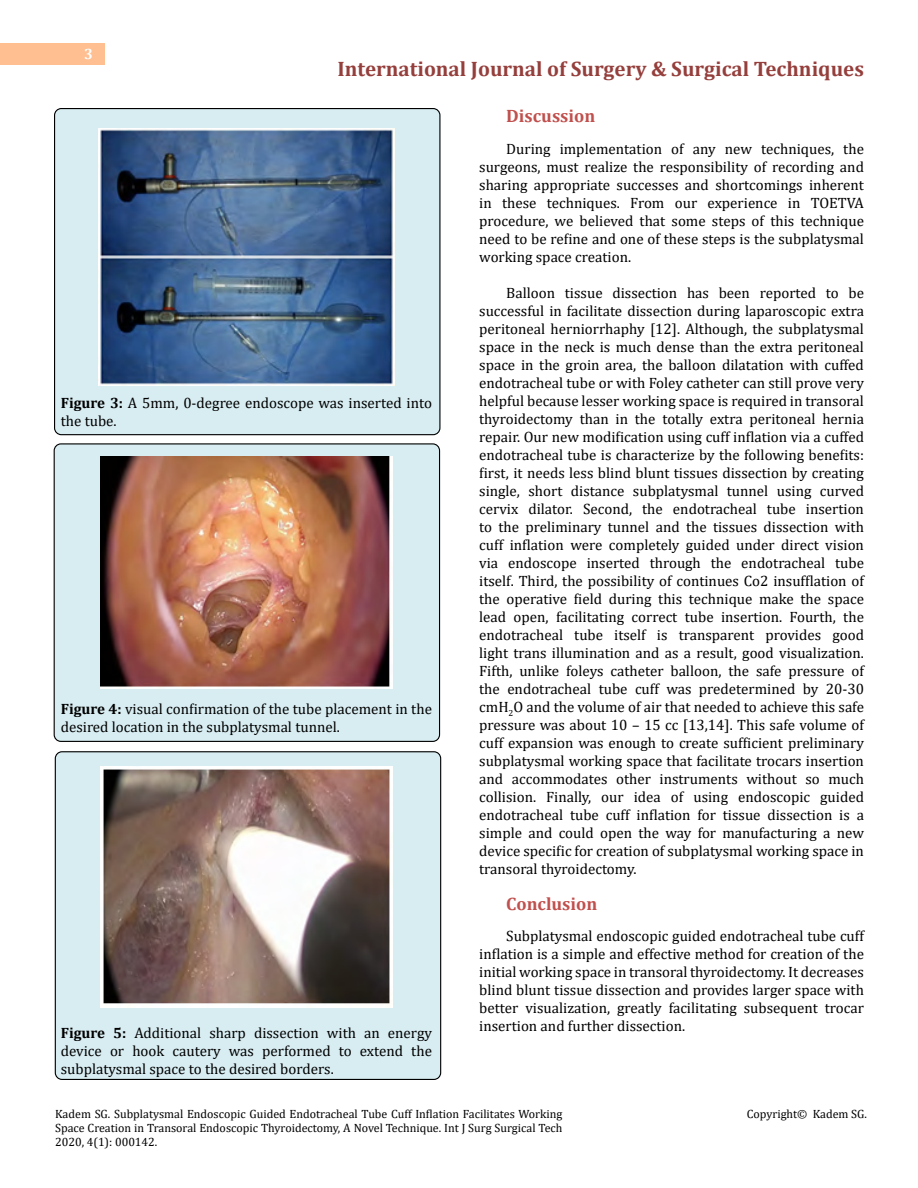
<style>
.page{position:relative;width:918px;height:1188px;background:#fff}
.page>*{position:absolute;margin:0;border:0;box-sizing:border-box;transform-origin:0 0}
.t1{font:700 21px "Cambria";color:#953f3c}
.t2{font:700 18px "Cambria";color:#c0504d}
.t3{font:15px/18px "Cambria";color:#000;text-align:justify}
.t4{font:700 15px "Cambria";color:#fff}
.t5{font:12px/14.4px "Cambria";color:#000;text-align:justify}
.s1{font-weight:700}
</style>
<div class="page">
<div style="left:0;top:43px;width:105px;height:21px;background:#ffbf91"></div>
<div style="left:55px;top:752px;width:386px;height:327px;background:#d8edf2;border-radius:7px"></div>
<div style="left:55px;top:751px;width:386px;height:329px;border:1px solid #000;border-radius:7px"></div>
<div style="left:54px;top:444px;width:386px;height:297px;background:#d8edf2;border-radius:7px"></div>
<div style="left:54px;top:443px;width:386px;height:299px;border:1px solid #000;border-radius:7px"></div>
<div style="left:55px;top:109px;width:385px;height:326px;background:#d8edf2;border-radius:7px"></div>
<div style="left:54px;top:108px;width:386px;height:327px;border:1px solid #000;border-radius:7px"></div>
<img style="left:98px;top:129px;width:297px;height:257px">
<img style="left:101px;top:457px;width:291px;height:231px">
<img style="left:100px;top:766px;width:292px;height:242px">
<p class="t4" style="left:84px;top:44px;width:10px">3</p>
<h1 class="t1" style="left:338px;top:54px;width:528px">International Journal of Surgery &amp; Surgical Techniques</h1>
<p class="t3" style="left:61px;top:393px;width:373px"><span class="s1">Figure 3:</span> A 5mm, 0-degree endoscope was inserted into the tube.</p>
<p class="t3" style="left:61px;top:699px;width:373px"><span class="s1">Figure 4:</span> visual confirmation of the tube placement in the desired location in the subplatysmal tunnel.</p>
<p class="t3" style="left:61px;top:1023px;width:373px"><span class="s1">Figure 5:</span> Additional sharp dissection with an energy device or hook cautery was performed to extend the subplatysmal space to the desired borders.</p>
<p class="t2" style="left:506px;top:103px;width:91px">Discussion</p>
<p class="t3" style="left:479px;top:139px;width:386px;text-indent:27px">During implementation of any new techniques, the surgeons, must realize the responsibility of recording and sharing appropriate successes and shortcomings inherent in these techniques. From our experience in TOETVA procedure, we believed that some steps of this technique need to be refine and one of these steps is the subplatysmal working space creation.</p>
<p class="t3" style="left:479px;top:283px;width:386px;text-indent:27px">Balloon tissue dissection has been reported to be successful in facilitate dissection during laparoscopic extra peritoneal herniorrhaphy [12]. Although, the subplatysmal space in the neck is much dense than the extra peritoneal space in the groin area, the balloon dilatation with cuffed endotracheal tube or with Foley catheter can still prove very helpful because lesser working space is required in transoral thyroidectomy than in the totally extra peritoneal hernia repair. Our new modification using cuff inflation via a cuffed endotracheal tube is characterize by the following benefits: first, it needs less blind blunt tissues dissection by creating single, short distance subplatysmal tunnel using curved cervix dilator. Second, the endotracheal tube insertion to the preliminary tunnel and the tissues dissection with cuff inflation were completely guided under direct vision via endoscope inserted through the endotracheal tube itself. Third, the possibility of continues Co2 insufflation of the operative field during this technique make the space lead open, facilitating correct tube insertion. Fourth, the endotracheal tube itself is transparent provides good light trans illumination and as a result, good visualization.<br>Fifth, unlike foleys catheter balloon, the safe pressure of the endotracheal tube cuff was predetermined by 20-30 cmH<sub>2</sub>O and the volume of air that needed to achieve this safe pressure was about 10 – 15 cc [13,14]. This safe volume of cuff expansion was enough to create sufficient preliminary subplatysmal working space that facilitate trocars insertion and accommodates other instruments without so much collision. Finally, our idea of using endoscopic guided endotracheal tube cuff inflation for tissue dissection is a simple and could open the way for manufacturing a new device specific for creation of subplatysmal working space in transoral thyroidectomy.</p>
<p class="t2" style="left:506px;top:891px;width:93px">Conclusion</p>
<p class="t3" style="left:479px;top:927px;width:386px;text-indent:27px">Subplatysmal endoscopic guided endotracheal tube cuff inflation is a simple and effective method for creation of the initial working space in transoral thyroidectomy. It decreases blind blunt tissue dissection and provides larger space with better visualization, greatly facilitating subsequent trocar insertion and further dissection.</p>
<p class="t5" style="left:55px;top:1106px;width:509px">Kadem SG. Subplatysmal Endoscopic Guided Endotracheal Tube Cuff Inflation Facilitates Working Space Creation in Transoral Endoscopic Thyroidectomy, A Novel Technique. Int J Surg Surgical Tech 2020, 4(1): 000142.</p>
<p class="t5" style="left:747px;top:1106px;width:122px">Copyright© Kadem SG.</p>
</div>
